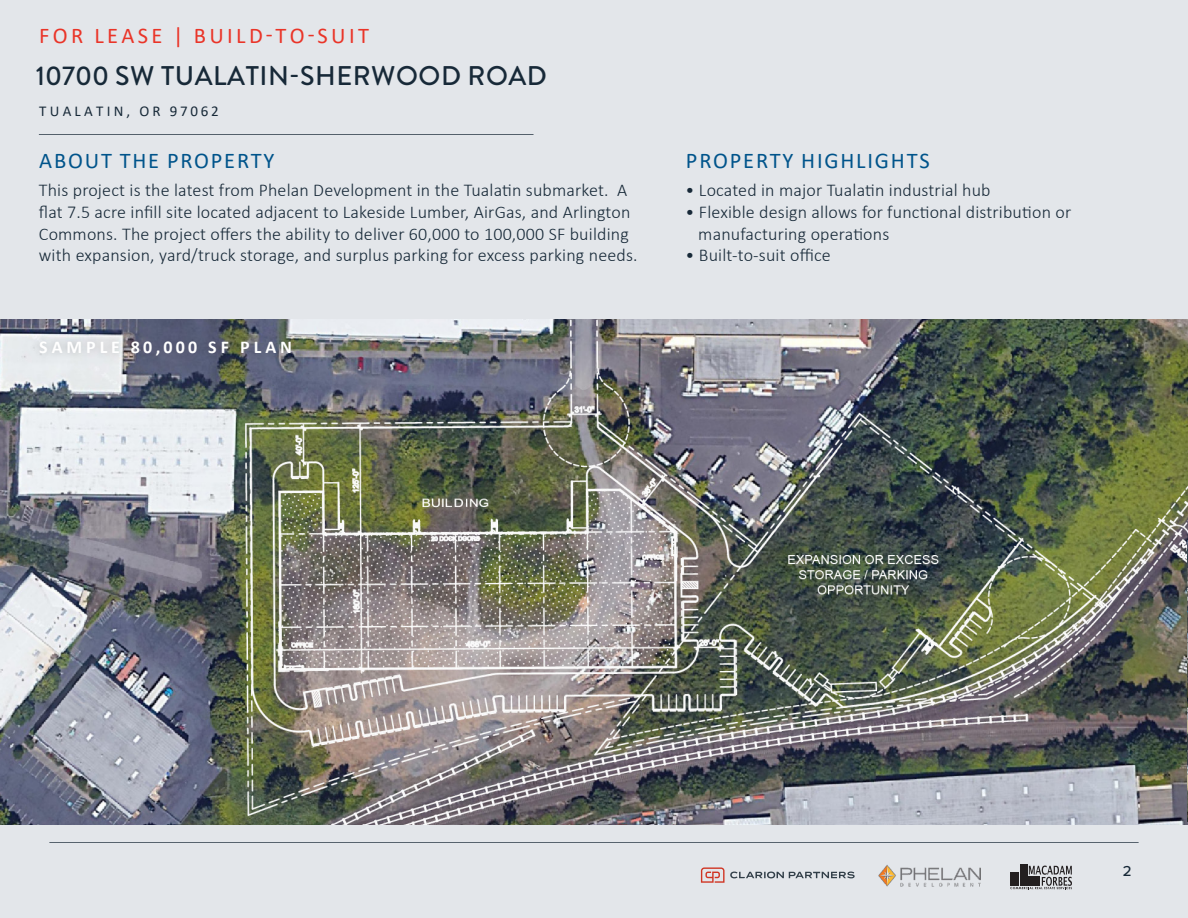
<style>
.page{position:relative;width:1188px;height:918px;background:#e3e6ea}
.page>*{position:absolute;margin:0;border:0;box-sizing:border-box;transform-origin:0 0}
.t1{font:500 27px "Brandon Grotesque";letter-spacing:.02em;color:#172938}
.Summary_Title{font:22.5px "Calibri";letter-spacing:.08em;color:#00548b}
.t2{font:22.5px "Calibri";letter-spacing:.15em;color:#ea3428}
.Standard_Paragraph_text{font:300 18px/21.6px "Calibri";letter-spacing:.01em;color:#172938}
.Sub-heading{font:700 18px "Calibri";letter-spacing:.22em;color:#fff}
.t3{font:15px "Calibri";letter-spacing:.22em;color:#172938}
.t4{font:500 15px "Proxima Nova";color:#172938}
</style>
<div class="page">
<svg style="left:701px;top:867px;width:154px;height:16px"></svg>
<img style="left:878px;top:864px;width:102px;height:23px">
<div style="left:1020px;top:864px;width:7px;height:22px;background:#231f20"></div>
<svg style="left:1010px;top:866px;width:62px;height:23px"></svg>
<hr style="left:49px;top:842px;width:1090px;height:1px;background:#172938">
<hr style="left:39px;top:134px;width:495px;height:1px;background:#172938">
<img style="left:0;top:320px;width:1188px;height:504px">
<img style="left:1187px;top:540px;width:1px;height:282px">
<div style="left:32px;top:334px;width:267px;height:29px;background:#231f20;opacity:.24"></div>
<p class="t2" style="left:39px;top:20px;width:331px">FOR LEASE | BUILD-TO-SUIT</p>
<h1 class="t1" style="left:36px;top:57px;width:513px">10700 SW TUALATIN-SHERWOOD ROAD</h1>
<p class="t3" style="left:39px;top:101px;width:181px">TUALATIN, OR 97062</p>
<p class="Summary_Title" style="left:39px;top:145px;width:237px">ABOUT THE PROPERTY</p>
<p class="Summary_Title" style="left:686px;top:145px;width:245px">PROPERTY HIGHLIGHTS</p>
<p class="Standard_Paragraph_text" style="left:686px;top:179px;width:307px">• Located in major Tualatin industrial hub</p>
<p class="Standard_Paragraph_text" style="left:698px;top:201px;width:374px;text-indent:-13px">• Flexible design allows for functional distribution or manufacturing operations</p>
<p class="Standard_Paragraph_text" style="left:686px;top:244px;width:147px">• Built-to-suit office</p>
<p class="Standard_Paragraph_text" style="left:39px;top:179px;width:600px">This project is the latest from Phelan Development in the Tualatin submarket. A flat 7.5 acre infill site located adjacent to Lakeside Lumber, AirGas, and Arlington Commons. The project offers the ability to deliver 60,000 to 100,000 SF building with expansion, yard/truck storage, and surplus parking for excess parking needs.</p>
<p class="Sub-heading" style="left:39px;top:334px;width:254px">SAMPLE 80,000 SF PLAN</p>
<p class="t4" style="left:1123px;top:860px;width:10px">2</p>
</div>
